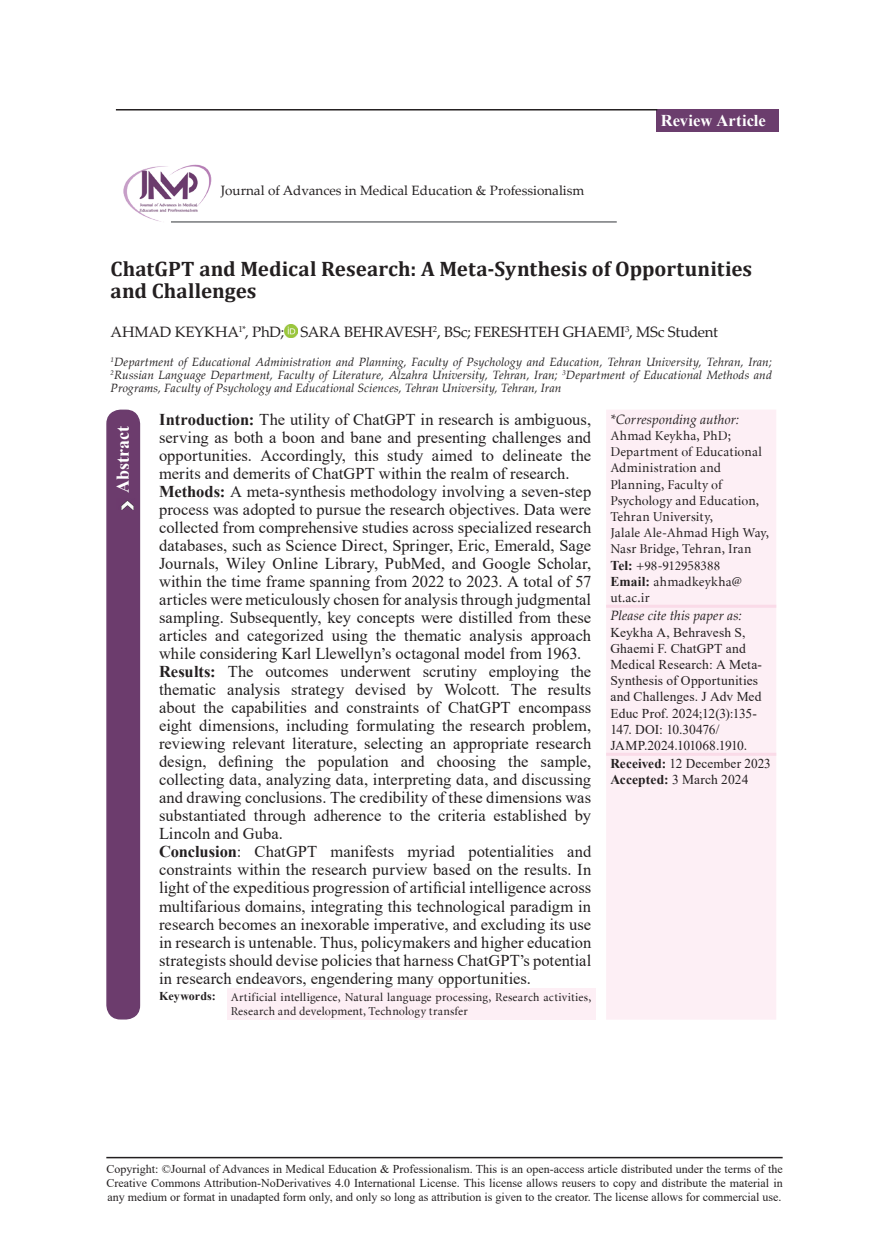
<style>
.page{position:relative;width:889px;height:1242px;background:#fff}
.page>*{position:absolute;margin:0;border:0;box-sizing:border-box;transform-origin:0 0}
.t1{font:700 21px/22.6px "Cambria";letter-spacing:.005em;color:#231f20}
.t2{font:700 18px "Times New Roman";letter-spacing:-.005em;color:#fff}
.t3{font:16.5px/18px "Times New Roman";color:#231f20}
.t4{font:700 16.5px "Times New Roman";color:#fff}
.t5{font:15px "Palatino Linotype";letter-spacing:-.02em;color:#231f20}
.t6{font:13.5px/16.2px "Times New Roman";letter-spacing:.005em;color:#231f20}
.t7{font:13.5px/16.2px "Minion Cyrillic";letter-spacing:.01em;color:#231f20}
.t8{font:13.5px "Palatino Linotype";color:#231f20}
.t9{font:italic 13.5px "Palatino Linotype";letter-spacing:.005em;color:#231f20}
.t10{font:12px/14.4px "Times New Roman";color:#231f20;text-align:justify}
.t11{font:italic 12px/12.9px "Palatino Linotype";letter-spacing:.005em;color:#231f20;text-align:justify}
.t12{font:12px/14.4px "Minion Cyrillic";letter-spacing:.02em;color:#231f20}
.s1{font-weight:700}
.s2{font-family:"Times New Roman";font-weight:700}
</style>
<div class="page">
<hr style="left:106px;top:1156px;width:676px;height:2px;background:#231f20">
<div style="left:656px;top:109px;width:123px;height:23px;background:#6b3d6d"></div>
<hr style="left:116px;top:109px;width:541px;height:1px;background:#231f20">
<hr style="left:171px;top:221px;width:446px;height:2px;background:#76787b">
<img style="left:123px;top:164px;width:88px;height:59px">
<div style="left:606px;top:410px;width:170px;height:609px;background:#fdeff5"></div>
<div style="left:226px;top:987px;width:369px;height:32px;background:#fdeff5"></div>
<hr style="left:606px;top:753px;width:170px;height:3px;background:#fadbe8">
<hr style="left:606px;top:605px;width:170px;height:3px;background:#fadbe8">
<svg style="left:284px;top:324px;width:13px;height:13px"></svg>
<div style="left:107px;top:410px;width:32px;height:608px;background:#6c3c6d;border-radius:14px"></div>
<div style="left:106px;top:409px;width:34px;height:610px;border:2px solid #6b3d6d;border-radius:14px"></div>
<img style="left:121px;top:500px;width:13px;height:10px">
<p class="t8" style="left:221px;top:181px;width:365px">Journal of Advances in Medical Education &amp; Professionalism</p>
<p class="t4" style="left:661px;top:108px;width:106px">Review Article</p>
<p class="t1" style="left:111px;top:257px;width:643px">ChatGPT and Medical Research: A Meta-Synthesis of Opportunities and Challenges</p>
<p class="t5" style="left:111px;top:321px;width:609px">AHMAD KEYKHA<sup>1*</sup>, PhD; SARA BEHRAVESH<sup>2</sup>, BSc; FERESHTEH GHAEMI<sup>3</sup>, MSc Student</p>
<p class="t11" style="left:111px;top:355px;width:663px"><sup>1</sup>Department of Educational Administration and Planning, Faculty of Psychology and Education, Tehran University, Tehran, Iran; <sup>2</sup>Russian Language Department, Faculty of Literature, Alzahra University, Tehran, Iran; <sup>3</sup>Department of Educational Methods and Programs, Faculty of Psychology and Educational Sciences, Tehran University, Tehran, Iran</p>
<p class="t3" style="left:159px;top:410px;width:434px"><span class="s1">Introduction:</span> The utility of ChatGPT in research is ambiguous, serving as both a boon and bane and presenting challenges and opportunities. Accordingly, this study aimed to delineate the merits and demerits of ChatGPT within the realm of research.<br><span class="s1">Methods:</span> A meta-synthesis methodology involving a seven-step process was adopted to pursue the research objectives. Data were collected from comprehensive studies across specialized research databases, such as Science Direct, Springer, Eric, Emerald, Sage Journals, Wiley Online Library, PubMed, and Google Scholar, within the time frame spanning from 2022 to 2023. A total of 57 articles were meticulously chosen for analysis through judgmental sampling. Subsequently, key concepts were distilled from these articles and categorized using the thematic analysis approach while considering Karl Llewellyn’s octagonal model from 1963.<br><span class="s1">Results:</span> The outcomes underwent scrutiny employing the thematic analysis strategy devised by Wolcott. The results about the capabilities and constraints of ChatGPT encompass eight dimensions, including formulating the research problem, reviewing relevant literature, selecting an appropriate research design, defining the population and choosing the sample, collecting data, analyzing data, interpreting data, and discussing and drawing conclusions. The credibility of these dimensions was substantiated through adherence to the criteria established by Lincoln and Guba.<br><span class="s1">Conclusion</span>: ChatGPT manifests myriad potentialities and constraints within the research purview based on the results. In light of the expeditious progression of artificial intelligence across multifarious domains, integrating this technological paradigm in research becomes an inexorable imperative, and excluding its use in research is untenable. Thus, policymakers and higher education strategists should devise policies that harness ChatGPT’s potential in research endeavors, engendering many opportunities.</p>
<p class="t9" style="left:610px;top:409px;width:130px">*Corresponding author:</p>
<p class="t2" style="left:110px;top:493px;width:68px;rotate:-90deg">Abstract</p>
<p class="t7" style="left:610px;top:427px;width:160px">Ahmad Keykha, PhD;<br>Department of Educational<br>Administration and<br>Planning, Faculty of<br>Psychology and Education,<br>Tehran University,<br>Jalale Ale-Ahmad High Way,<br>Nasr Bridge, Tehran, Iran<br><span class="s2">Tel:</span> +98-912958388<br><span class="s2">Email:</span> ahmadkeykha@ ut.ac.ir</p>
<p class="t9" style="left:610px;top:606px;width:133px">Please cite this paper as:</p>
<p class="t6" style="left:610px;top:623px;width:153px">Keykha A, Behravesh S,<br>Ghaemi F. ChatGPT and<br>Medical Research: A Meta-<br>Synthesis of Opportunities and Challenges. J Adv Med<br>Educ Prof. 2024;12(3):135-<br>147. DOI: 10.30476/<br>JAMP.2024.101068.1910.</p>
<p class="t6" style="left:610px;top:755px;width:162px"><span class="s1">Received:</span> 12 December 2023<br><span class="s1">Accepted:</span> 3 March 2024</p>
<p class="t12" style="left:231px;top:989px;width:362px;text-indent:-72px"><span class="s2">Keywords:</span> Artificial intelligence, Natural language processing, Research activities,<br>Research and development, Technology transfer</p>
<p class="t10" style="left:106px;top:1161px;width:678px">Copyright: ©Journal of Advances in Medical Education &amp; Professionalism. This is an open-access article distributed under the terms of the Creative Commons Attribution-NoDerivatives 4.0 International License. This license allows reusers to copy and distribute the material in any medium or format in unadapted form only, and only so long as attribution is given to the creator. The license allows for commercial use.</p>
</div>
